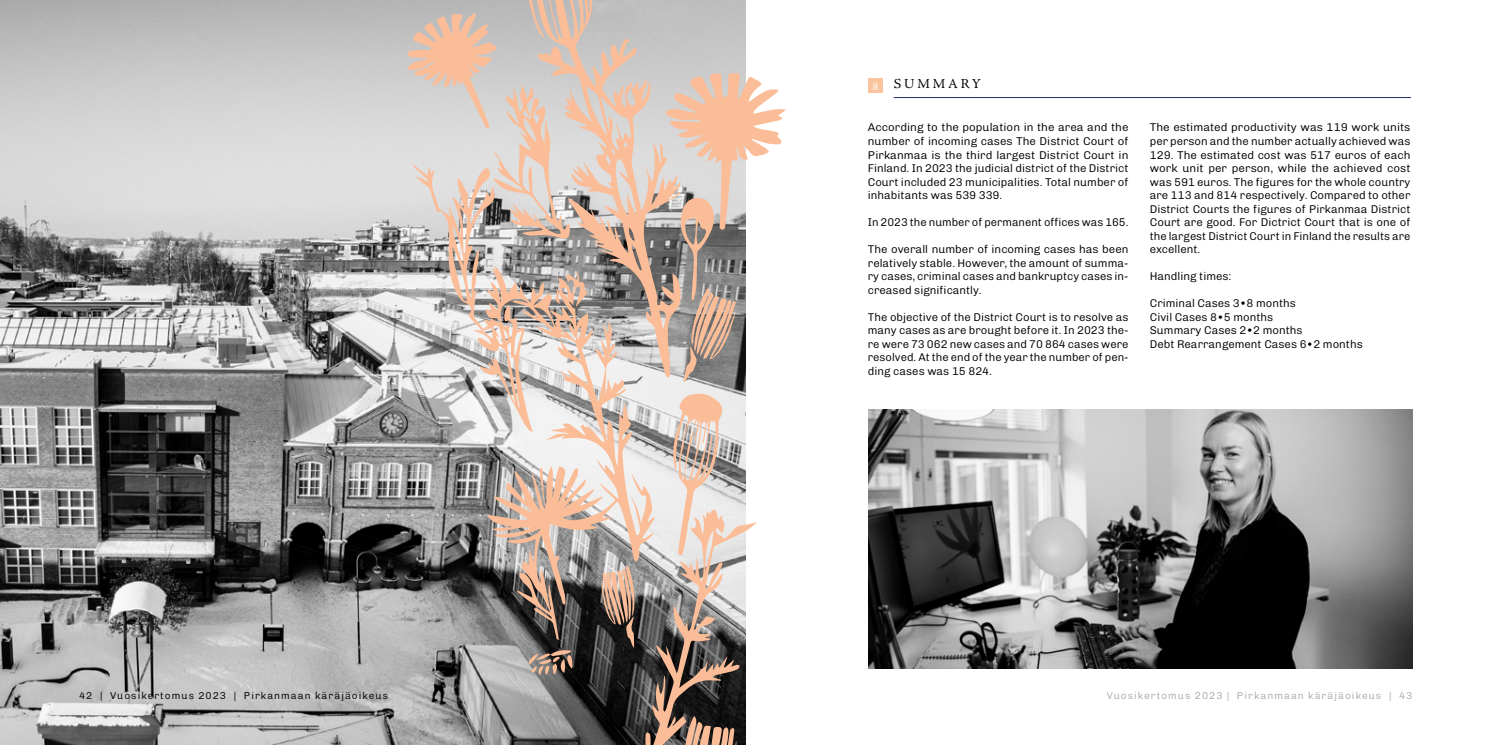
<style>
.page{position:relative;width:1489px;height:745px;background:#fff}
.page>*{position:absolute;margin:0;border:0;box-sizing:border-box;transform-origin:0 0}
.t1{font:13.75px "Adobe Jenson Pro";letter-spacing:.21em;color:#000}
.t2{font:300 11.25px/13.5px "Chivo";color:#000;text-align:justify}
.t3{font:300 10px "Chivo";letter-spacing:.1em;color:#a9aaab}
.t4{font:300 10px "Chivo";letter-spacing:.1em;color:#000}
</style>
<div class="page">
<div style="left:868px;top:79px;width:14px;height:14px;background:#f9c49e"></div>
<hr style="left:893px;top:97px;width:517px;height:1px;background:#162d68">
<img style="left:0;top:0;width:745px;height:744px">
<img style="left:868px;top:409px;width:544px;height:259px">
<svg style="left:487px;top:377px;width:167px;height:297px"></svg>
<svg style="left:645px;top:391px;width:112px;height:353px;background:#b4a9a1"></svg>
<svg style="left:601px;top:565px;width:36px;height:82px;background:#91796a"></svg>
<svg style="left:504px;top:0;width:177px;height:377px;background:#cbbaaf"></svg>
<svg style="left:407px;top:13px;width:163px;height:418px;background:#d1c4bc"></svg>
<svg style="left:665px;top:73px;width:120px;height:309px"></svg>
<p class="t4" style="left:79px;top:687px;width:310px">42 | Vuosikertomus 2023 | Pirkanmaan käräjäoikeus</p>
<p class="t1" style="left:872px;top:76px;width:109px"><sub>8</sub> SUMMARY</p>
<p class="t2" style="left:867px;top:120px;width:262px">According to the population in the area and the number of incoming cases The District Court of Pirkanmaa is the third largest District Court in Finland. In 2023 the judicial district of the District Court included 23 municipalities. Total number of inhabitants was 539 339.</p>
<p class="t2" style="left:867px;top:215px;width:262px">In 2023 the number of permanent offices was 165.</p>
<p class="t2" style="left:867px;top:242px;width:262px">The overall number of incoming cases has been relatively stable. However, the amount of summa&shy;ry cases, criminal cases and bankruptcy cases in&shy;creased significantly.</p>
<p class="t2" style="left:867px;top:309px;width:262px">The objective of the District Court is to resolve as many cases as are brought before it. In 2023 the&shy;re were 73 062 new cases and 70 864 cases were resolved. At the end of the year the number of pen&shy;ding cases was 15 824.</p>
<p class="t2" style="left:1149px;top:120px;width:262px">The estimated productivity was 119 work units per person and the number actually achieved was 129. The estimated cost was 517 euros of each work unit per person, while the achieved cost was 591 euros. The figures for the whole country are 113 and 814 respectively. Compared to other District Courts the figures of Pirkanmaa District Court are good. For Dictrict Court that is one of the largest District Court in Finland the results are excellent.</p>
<p class="t2" style="left:1149px;top:269px;width:83px">Handling times:</p>
<p class="t2" style="left:1149px;top:296px;width:214px;text-align:left">Criminal Cases 3•8 months<br>Civil Cases 8•5 months<br>Summary Cases 2•2 months<br>Debt Rearrangement Cases 6•2 months</p>
<p class="t3" style="left:1106px;top:687px;width:307px">Vuosikertomus 2023 | Pirkanmaan käräjäoikeus | 43</p>
</div>
